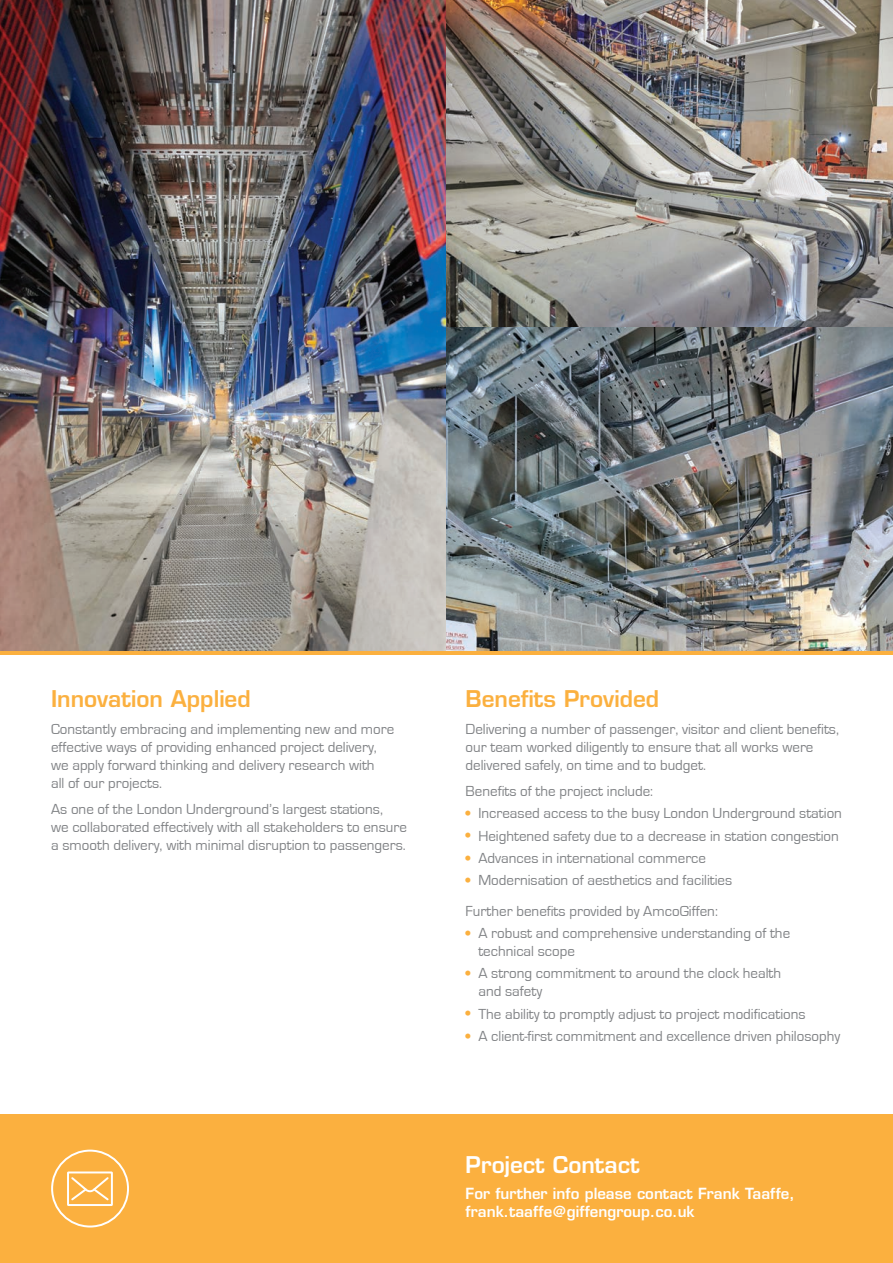
<style>
.page{position:relative;width:893px;height:1263px;background:#fff}
.page>*{position:absolute;margin:0;border:0;box-sizing:border-box;transform-origin:0 0}
.Heading{font:600 22.5px "Eurostile";color:#fbb03f}
.t1{font:600 22.5px "Eurostile";color:#fff}
.Main_Text{font:15px/18px "Eurostile";color:#808285}
.Bulleted_Text{font:15px/18px "Eurostile";color:#808285}
.t2{font:600 15px/18px "Eurostile";color:#fff}
.s1{font-size:18px;color:#fbb03f}
</style>
<div class="page">
<img style="left:0;top:0;width:893px;height:652px">
<div style="left:0;top:1114px;width:893px;height:149px;background:#fbb03f"></div>
<hr style="left:0;top:652px;width:893px;height:3px;background:#fbb03f">
<div style="left:67px;top:1171px;width:46px;height:35px;border:2px solid #fff"></div>
<svg style="left:69px;top:1175px;width:40px;height:27px"></svg>
<div style="left:51px;top:1149px;width:78px;height:78px;border:2px solid #fff;border-radius:50%"></div>
<p class="Heading" style="left:51px;top:685px;width:201px">Innovation Applied</p>
<p class="Main_Text" style="left:51px;top:720px;width:345px">Constantly embracing and implementing new and more effective ways of providing enhanced project delivery, we apply forward thinking and delivery research with<br>all of our projects.</p>
<p class="Main_Text" style="left:51px;top:800px;width:357px">As one of the London Underground’s largest stations,<br>we collaborated effectively with all stakeholders to ensure a smooth delivery, with minimal disruption to passengers.</p>
<p class="Heading" style="left:466px;top:685px;width:195px">Benefits Provided</p>
<p class="Main_Text" style="left:466px;top:720px;width:375px">Delivering a number of passenger, visitor and client benefits, our team worked diligently to ensure that all works were delivered safely, on time and to budget.</p>
<p class="Main_Text" style="left:466px;top:782px;width:189px">Benefits of the project include:</p>
<p class="Bulleted_Text" style="left:466px;top:805px;width:378px"><span class="s1">•</span> Increased access to the busy London Underground station</p>
<p class="Bulleted_Text" style="left:466px;top:827px;width:375px"><span class="s1">•</span> Heightened safety due to a decrease in station congestion</p>
<p class="Bulleted_Text" style="left:466px;top:849px;width:242px"><span class="s1">•</span> Advances in international commerce</p>
<p class="Bulleted_Text" style="left:466px;top:871px;width:268px"><span class="s1">•</span> Modernisation of aesthetics and facilities</p>
<p class="Main_Text" style="left:466px;top:902px;width:254px">Further benefits provided by AmcoGiffen:</p>
<p class="Bulleted_Text" style="left:478px;top:924px;width:313px;text-indent:-13px"><span class="s1">•</span> A robust and comprehensive understanding of the technical scope</p>
<p class="Bulleted_Text" style="left:478px;top:965px;width:304px;text-indent:-13px"><span class="s1">•</span> A strong commitment to around the clock health and safety</p>
<p class="Bulleted_Text" style="left:466px;top:1005px;width:341px"><span class="s1">•</span> The ability to promptly adjust to project modifications</p>
<p class="Bulleted_Text" style="left:466px;top:1027px;width:376px"><span class="s1">•</span> A client-first commitment and excellence driven philosophy</p>
<p class="t1" style="left:466px;top:1150px;width:176px">Project Contact</p>
<p class="t2" style="left:466px;top:1184px;width:331px">For further info please contact Frank Taaffe, frank.taaffe@giffengroup.co.uk</p>
</div>
